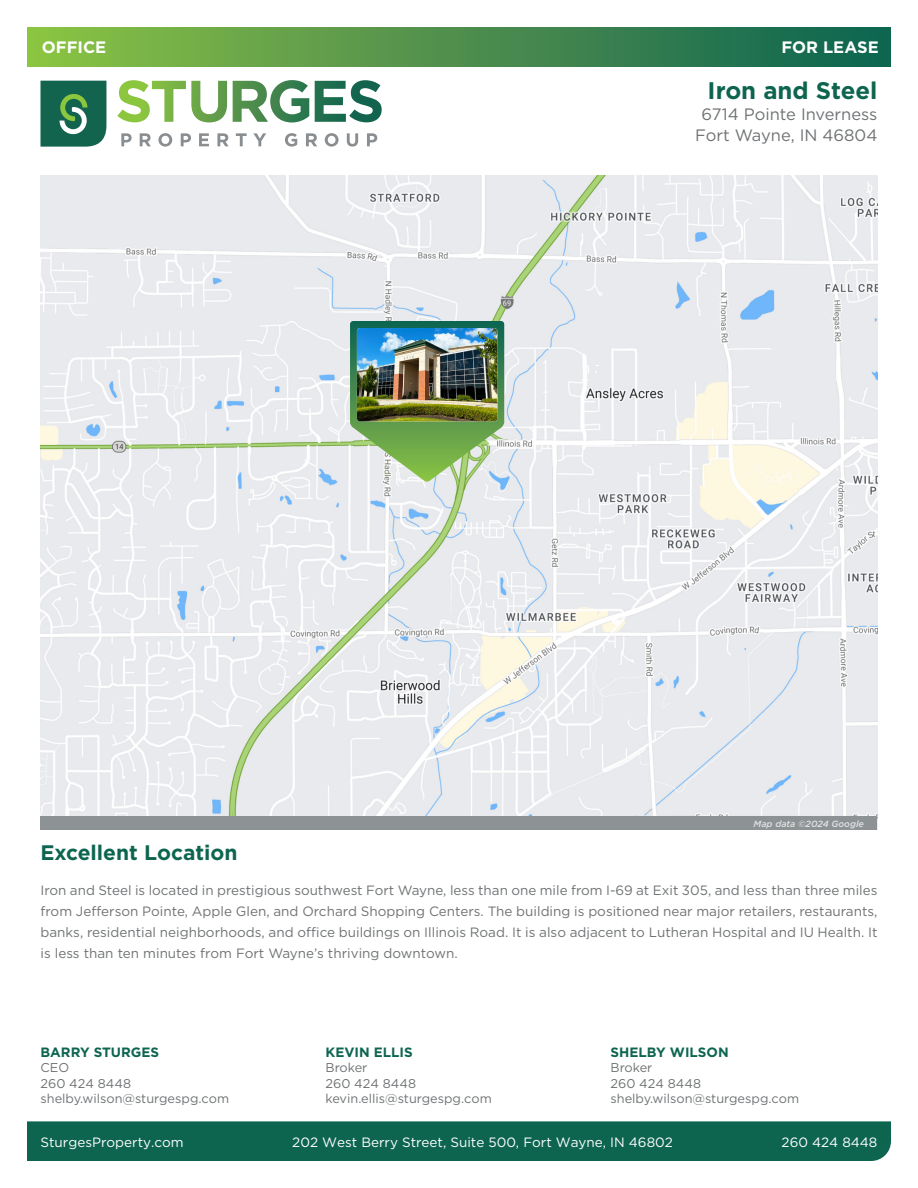
<style>
.page{position:relative;width:918px;height:1188px;background:#fff}
.page>*{position:absolute;margin:0;border:0;box-sizing:border-box;transform-origin:0 0}
.t1{font:700 24px "Gotham";color:#0d6550}
.Copy_-_Secondary_Paragraph{font:700 21px "Gotham";color:#0d6550}
.t2{font:16.5px/21px "Gotham";color:#6f7274;text-align:center}
.t3{font:700 16.5px "Gotham";color:#fff}
.Copy_-_Secondary_Paragraph-2{font:13.5px/21px "Gotham";color:#6f7274;text-align:justify}
.t4{font:13.5px "Gotham";color:#fff}
.t5{font:700 13.5px "Gotham";color:#0d6550}
.t6{font:12.75px/15.3px "Gotham";color:#6f7274}
.t7{font:italic 500 9px "Gotham";color:#e0e3e4}
</style>
<div class="page">
<div style="left:27px;top:1121px;width:864px;height:40px;background:#0d6550"></div>
<svg style="left:40px;top:81px;width:66px;height:66px;background:#2e775c"></svg>
<svg style="left:121px;top:133px;width:11px;height:13px"></svg>
<svg style="left:140px;top:133px;width:11px;height:13px"></svg>
<svg style="left:158px;top:133px;width:14px;height:14px"></svg>
<svg style="left:181px;top:133px;width:10px;height:13px"></svg>
<svg style="left:199px;top:133px;width:10px;height:13px"></svg>
<svg style="left:217px;top:133px;width:12px;height:13px"></svg>
<svg style="left:236px;top:133px;width:11px;height:13px"></svg>
<svg style="left:253px;top:133px;width:13px;height:13px"></svg>
<svg style="left:285px;top:133px;width:12px;height:14px"></svg>
<svg style="left:306px;top:133px;width:11px;height:13px"></svg>
<svg style="left:325px;top:133px;width:14px;height:14px"></svg>
<svg style="left:347px;top:133px;width:11px;height:14px"></svg>
<svg style="left:367px;top:133px;width:10px;height:13px"></svg>
<svg style="left:117px;top:80px;width:265px;height:43px"></svg>
<div style="left:27px;top:27px;width:864px;height:40px;background:linear-gradient(to right,#8dc145,#0d6153)"></div>
<img style="left:40px;top:176px;width:838px;height:640px">
<div style="left:40px;top:816px;width:838px;height:14px;background:#8d9294"></div>
<svg style="left:350px;top:321px;width:154px;height:161px;background:#87b37f"></svg>
<img style="left:357px;top:328px;width:140px;height:93px">
<p class="t3" style="left:42px;top:37px;width:66px">OFFICE</p>
<p class="t3" style="left:781px;top:37px;width:99px">FOR LEASE</p>
<h1 class="t1" style="left:708px;top:75px;width:171px">Iron and Steel</h1>
<p class="t2" style="left:695px;top:104px;width:184px">6714 Pointe Inverness<br>Fort Wayne, IN 46804</p>
<p class="t7" style="left:754px;top:818px;width:112px">Map data ©2024 Google</p>
<p class="Copy_-_Secondary_Paragraph" style="left:40px;top:839px;width:198px">Excellent Location</p>
<p class="Copy_-_Secondary_Paragraph-2" style="left:40px;top:879px;width:839px">Iron and Steel is located in prestigious southwest Fort Wayne, less than one mile from I-69 at Exit 305, and less than three miles from Jefferson Pointe, Apple Glen, and Orchard Shopping Centers. The building is positioned near major retailers, restaurants, banks, residential neighborhoods, and office buildings on Illinois Road. It is also adjacent to Lutheran Hospital and IU Health. It is less than ten minutes from Fort Wayne’s thriving downtown.</p>
<p class="t5" style="left:40px;top:1043px;width:120px">BARRY STURGES</p>
<p class="t6" style="left:40px;top:1060px;width:190px">CEO<br>260 424 8448 shelby.wilson@sturgespg.com</p>
<p class="t5" style="left:326px;top:1043px;width:89px">KEVIN ELLIS</p>
<p class="t6" style="left:326px;top:1060px;width:168px">Broker<br>260 424 8448 kevin.ellis@sturgespg.com</p>
<p class="t5" style="left:610px;top:1043px;width:120px">SHELBY WILSON</p>
<p class="t6" style="left:610px;top:1060px;width:190px">Broker<br>260 424 8448 shelby.wilson@sturgespg.com</p>
<p class="t4" style="left:40px;top:1133px;width:145px">SturgesProperty.com</p>
<p class="t4" style="left:292px;top:1133px;width:382px">202 West Berry Street, Suite 500, Fort Wayne, IN 46802</p>
<p class="t4" style="left:782px;top:1133px;width:97px">260 424 8448</p>
</div>
